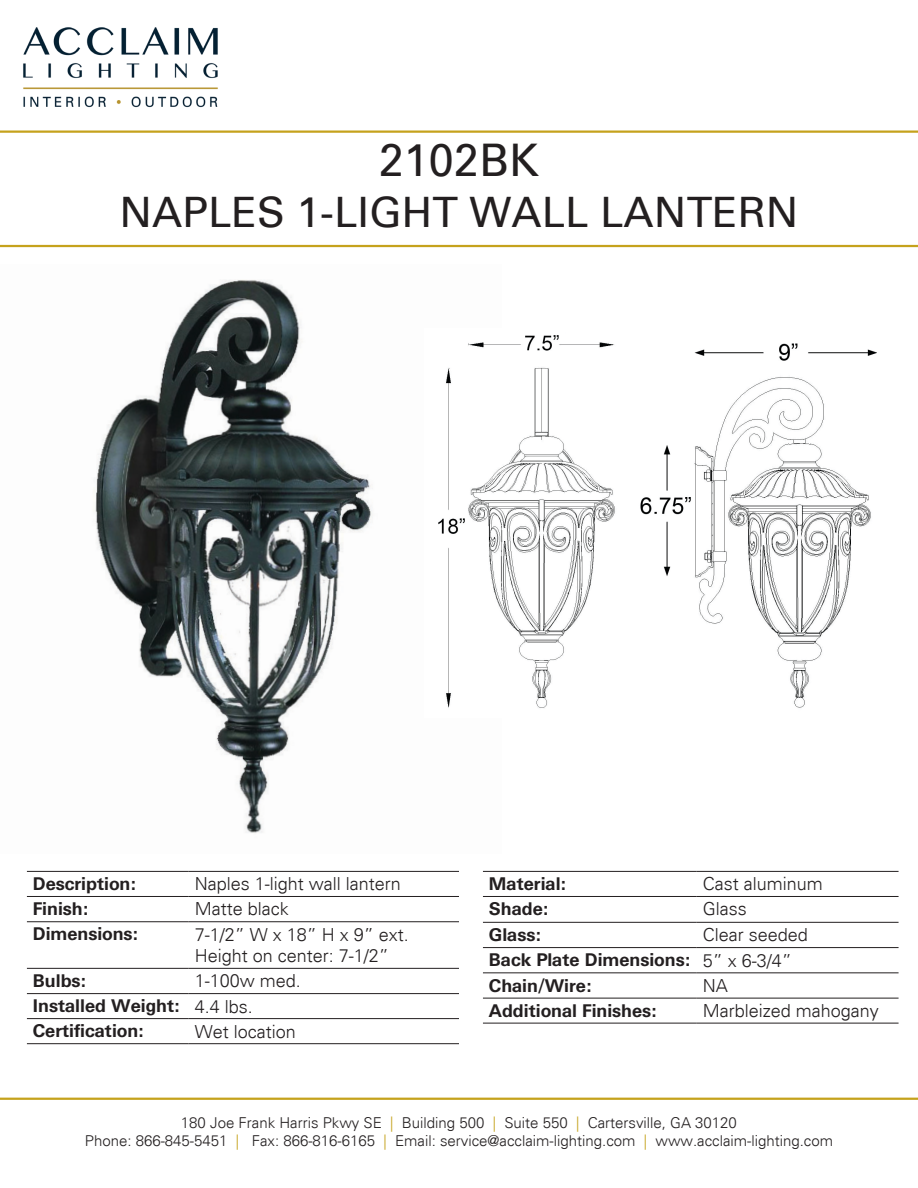
<style>
.page{position:relative;width:918px;height:1188px;background:#fff}
.page>*{position:absolute;margin:0;border:0;box-sizing:border-box;transform-origin:0 0}
.t1{font:45px "Univers";color:#231f20}
.t2{font:42px "Univers";color:#231f20}
.t3{font:300 18px "Univers";color:#231f20}
.t4{font:700 18px "Univers BQ";color:#231f20}
.t5{font:300 15px "Univers";color:#231f20}
.s1{color:#c5a21c}
</style>
<div class="page">
<hr style="left:0;top:130px;width:918px;height:3px;background:#c5a21c">
<hr style="left:0;top:245px;width:918px;height:2px;background:#c5a21c">
<hr style="left:0;top:1098px;width:918px;height:2px;background:#c5a21c">
<hr style="left:27px;top:871px;width:162px;height:1px;background:#231f20">
<hr style="left:189px;top:871px;width:270px;height:1px;background:#231f20">
<hr style="left:27px;top:896px;width:162px;height:1px;background:#231f20">
<hr style="left:189px;top:896px;width:270px;height:1px;background:#231f20">
<hr style="left:27px;top:921px;width:162px;height:1px;background:#231f20">
<hr style="left:189px;top:921px;width:270px;height:1px;background:#231f20">
<hr style="left:27px;top:968px;width:162px;height:1px;background:#231f20">
<hr style="left:189px;top:968px;width:270px;height:1px;background:#231f20">
<hr style="left:27px;top:993px;width:162px;height:1px;background:#231f20">
<hr style="left:189px;top:993px;width:270px;height:1px;background:#231f20">
<hr style="left:27px;top:1018px;width:162px;height:1px;background:#231f20">
<hr style="left:189px;top:1018px;width:270px;height:1px;background:#231f20">
<hr style="left:27px;top:1043px;width:162px;height:1px;background:#231f20">
<hr style="left:189px;top:1043px;width:270px;height:1px;background:#231f20">
<hr style="left:483px;top:871px;width:214px;height:1px;background:#231f20">
<hr style="left:697px;top:871px;width:202px;height:1px;background:#231f20">
<hr style="left:483px;top:896px;width:214px;height:1px;background:#231f20">
<hr style="left:697px;top:896px;width:202px;height:1px;background:#231f20">
<hr style="left:483px;top:922px;width:214px;height:1px;background:#231f20">
<hr style="left:697px;top:922px;width:202px;height:1px;background:#231f20">
<hr style="left:483px;top:947px;width:214px;height:1px;background:#231f20">
<hr style="left:697px;top:947px;width:202px;height:1px;background:#231f20">
<hr style="left:483px;top:972px;width:214px;height:1px;background:#231f20">
<hr style="left:697px;top:972px;width:202px;height:1px;background:#231f20">
<hr style="left:483px;top:998px;width:214px;height:1px;background:#231f20">
<hr style="left:697px;top:998px;width:202px;height:1px;background:#231f20">
<hr style="left:483px;top:1023px;width:214px;height:1px;background:#231f20">
<hr style="left:697px;top:1023px;width:202px;height:1px;background:#231f20">
<img style="left:95px;top:280px;width:278px;height:553px">
<img style="left:23px;top:27px;width:195px;height:81px">
<img style="left:438px;top:335px;width:177px;height:373px">
<img style="left:640px;top:343px;width:237px;height:365px">
<p class="t1" style="left:379px;top:134px;width:162px">2102BK</p>
<p class="t2" style="left:119px;top:187px;width:681px">NAPLES 1-LIGHT WALL LANTERN</p>
<p class="t4" style="left:33px;top:874px;width:104px">Description:</p>
<p class="t3" style="left:195px;top:873px;width:208px">Naples 1-light wall lantern</p>
<p class="t4" style="left:33px;top:899px;width:57px">Finish:</p>
<p class="t3" style="left:195px;top:898px;width:95px">Matte black</p>
<p class="t4" style="left:33px;top:924px;width:106px">Dimensions:</p>
<p class="t3" style="left:195px;top:924px;width:216px">7-1/2” W x 18” H x 9” ext.</p>
<p class="t3" style="left:195px;top:945px;width:196px">Height on center: 7-1/2”</p>
<p class="t4" style="left:33px;top:970px;width:54px">Bulbs:</p>
<p class="t3" style="left:195px;top:970px;width:108px">1-100w med.</p>
<p class="t4" style="left:33px;top:996px;width:148px">Installed Weight:</p>
<p class="t3" style="left:195px;top:995px;width:60px">4.4 lbs.</p>
<p class="t4" style="left:33px;top:1021px;width:112px">Certification:</p>
<p class="t3" style="left:195px;top:1020px;width:103px">Wet location</p>
<p class="t4" style="left:489px;top:874px;width:78px">Material:</p>
<p class="t3" style="left:703px;top:873px;width:122px">Cast aluminum</p>
<p class="t4" style="left:489px;top:899px;width:61px">Shade:</p>
<p class="t3" style="left:703px;top:898px;width:45px">Glass</p>
<p class="t4" style="left:489px;top:924px;width:53px">Glass:</p>
<p class="t3" style="left:703px;top:924px;width:107px">Clear seeded</p>
<p class="t4" style="left:489px;top:950px;width:202px">Back Plate Dimensions:</p>
<p class="t3" style="left:703px;top:949px;width:91px">5” x 6-3/4”</p>
<p class="t4" style="left:489px;top:975px;width:104px">Chain/Wire:</p>
<p class="t3" style="left:703px;top:975px;width:27px">NA</p>
<p class="t4" style="left:489px;top:1000px;width:169px">Additional Finishes:</p>
<p class="t3" style="left:703px;top:1000px;width:178px">Marbleized mahogany</p>
<p class="t5" style="left:181px;top:1114px;width:558px">180 Joe Frank Harris Pkwy SE <span class="s1">|</span> Building 500 <span class="s1">|</span> Suite 550 <span class="s1">|</span> Cartersville, GA 30120</p>
<p class="t5" style="left:85px;top:1132px;width:750px">Phone: 866-845-5451 <span class="s1">|</span> Fax: 866-816-6165 <span class="s1">|</span> Email: service@acclaim-lighting.com <span class="s1">|</span> www.acclaim-lighting.com</p>
</div>
